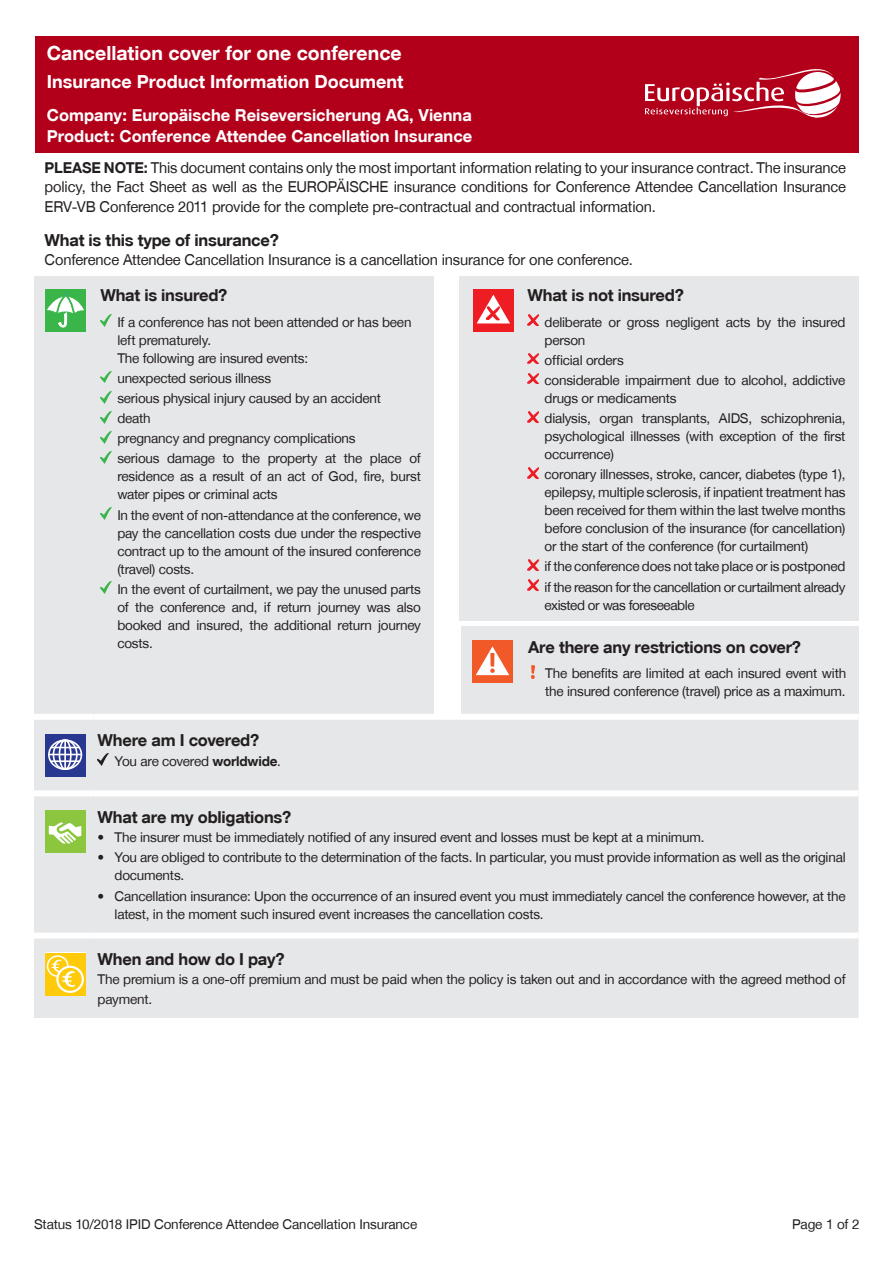
<style>
.page{position:relative;width:893px;height:1263px;background:#fff}
.page>*{position:absolute;margin:0;border:0;box-sizing:border-box;transform-origin:0 0}
.Form_title{font:19.5px "Helvetica Fet";color:#fff}
.Form_sub_title{font:18px "Helvetica Fet";color:#fff}
.Überschrift_2_-_Frag{font:16.5px "Helvetica Fet";letter-spacing:-.015em;color:#231f20}
.Company_Product_head{font:16.5px "Helvetica Fet";color:#fff}
.Form_intro{font:15px/19.5px "Helvetica Nor";letter-spacing:-.01em;color:#231f20;text-align:justify}
.Covered_bullets{font:13.5px/18px "Helvetica Nor";letter-spacing:-.015em;color:#231f20}
.Fließtext_ohne_Aufz{font:13.5px/19.5px "Helvetica Nor";letter-spacing:-.015em;color:#231f20}
.Impressium{font:13.5px "Helvetica Nor";letter-spacing:-.01em;color:#231f20}
.s1{font-family:"Helvetica Fet"}
</style>
<div class="page">
<div style="left:34px;top:276px;width:400px;height:439px;background:#e6e7e9"></div>
<div style="left:459px;top:276px;width:400px;height:345px;background:#e6e7e9"></div>
<svg style="left:100px;top:315px;width:11px;height:12px"></svg>
<svg style="left:100px;top:371px;width:11px;height:12px"></svg>
<svg style="left:100px;top:391px;width:11px;height:12px"></svg>
<svg style="left:100px;top:411px;width:11px;height:12px"></svg>
<svg style="left:100px;top:431px;width:11px;height:12px"></svg>
<svg style="left:100px;top:451px;width:11px;height:12px"></svg>
<svg style="left:100px;top:508px;width:11px;height:12px"></svg>
<svg style="left:100px;top:582px;width:11px;height:12px"></svg>
<svg style="left:527px;top:315px;width:11px;height:11px"></svg>
<svg style="left:527px;top:353px;width:11px;height:11px"></svg>
<svg style="left:527px;top:373px;width:11px;height:11px"></svg>
<svg style="left:527px;top:411px;width:11px;height:11px"></svg>
<svg style="left:527px;top:467px;width:11px;height:11px"></svg>
<svg style="left:527px;top:559px;width:11px;height:11px"></svg>
<svg style="left:527px;top:580px;width:11px;height:10px"></svg>
<div style="left:461px;top:626px;width:398px;height:88px;background:#e6e7e9"></div>
<svg style="left:531px;top:665px;width:4px;height:13px"></svg>
<div style="left:34px;top:720px;width:824px;height:298px;background:#e6e7e9"></div>
<div style="left:93px;top:714px;width:765px;height:6px;background:#fff"></div>
<div style="left:93px;top:790px;width:765px;height:6px;background:#fff"></div>
<div style="left:93px;top:932px;width:765px;height:6px;background:#fff"></div>
<div style="left:34px;top:714px;width:59px;height:6px;background:#fff"></div>
<div style="left:34px;top:790px;width:59px;height:6px;background:#fff"></div>
<div style="left:34px;top:932px;width:59px;height:6px;background:#fff"></div>
<svg style="left:45px;top:734px;width:41px;height:42px"></svg>
<div style="left:48px;top:739px;width:34px;height:31px;border:2px solid #fff;border-radius:50%"></div>
<div style="left:53px;top:739px;width:25px;height:31px;border:2px solid #fff;border-radius:50%"></div>
<div style="left:59px;top:739px;width:13px;height:31px;border:2px solid #fff;border-radius:50%"></div>
<hr style="left:64px;top:740px;width:2px;height:30px;background:#fff">
<svg style="left:51px;top:747px;width:29px;height:1px"></svg>
<hr style="left:51px;top:760px;width:29px;height:2px;background:#fff">
<hr style="left:49px;top:754px;width:32px;height:1px;background:#fff">
<svg style="left:98px;top:754px;width:10px;height:12px"></svg>
<div style="left:45px;top:810px;width:41px;height:43px;background:#8bc63e"></div>
<svg style="left:49px;top:822px;width:33px;height:22px"></svg>
<div style="left:45px;top:952px;width:41px;height:43px;background:#fff"></div>
<div style="left:45px;top:953px;width:41px;height:42px;background:#feca0a"></div>
<div style="left:47px;top:955px;width:22px;height:22px;border:2px solid #fff;border-radius:50%"></div>
<svg style="left:57px;top:967px;width:26px;height:25px"></svg>
<div style="left:56px;top:966px;width:28px;height:27px;border:2px solid #fff;border-radius:50%"></div>
<svg style="left:51px;top:959px;width:25px;height:29px"></svg>
<div style="left:472px;top:641px;width:41px;height:42px;background:#f15929"></div>
<svg style="left:476px;top:646px;width:33px;height:29px"></svg>
<div style="left:45px;top:289px;width:41px;height:42px;background:#3ab54a"></div>
<svg style="left:47px;top:292px;width:37px;height:35px"></svg>
<div style="left:473px;top:289px;width:41px;height:42px;background:#ee1d23"></div>
<svg style="left:477px;top:295px;width:33px;height:28px"></svg>
<div style="left:35px;top:36px;width:824px;height:117px;background:#b2001a"></div>
<svg style="left:645px;top:69px;width:196px;height:49px"></svg>
<p class="Form_title" style="left:47px;top:41px;width:356px">Cancellation cover for one conference</p>
<p class="Form_sub_title" style="left:47px;top:71px;width:358px">Insurance Product Information Document</p>
<p class="Company_Product_head" style="left:47px;top:105px;width:427px">Company: Europäische Reiseversicherung AG, Vienna</p>
<p class="Company_Product_head" style="left:47px;top:126px;width:427px">Product: Conference Attendee Cancellation Insurance</p>
<p class="Form_intro" style="left:45px;top:157px;width:803px"><span class="s1">PLEASE NOTE:</span> This document contains only the most important information relating to your insurance contract. The insurance policy, the Fact Sheet as well as the EUROPÄISCHE insurance conditions for Conference Attendee Cancellation Insurance ERV-VB Conference 2011 provide for the complete pre-contractual and contractual information.</p>
<p class="Überschrift_2_-_Frag" style="left:45px;top:229px;width:236px">What is this type of insurance?</p>
<p class="Form_intro" style="left:45px;top:250px;width:590px">Conference Attendee Cancellation Insurance is a cancellation insurance for one conference.</p>
<p class="Überschrift_2_-_Frag" style="left:100px;top:285px;width:129px">What is insured?</p>
<p class="Covered_bullets" style="left:117px;top:313px;width:296px">If a conference has not been attended or has been left prematurely.<br>The following are insured events:</p>
<p class="Covered_bullets" style="left:117px;top:369px;width:155px">unexpected serious illness</p>
<p class="Covered_bullets" style="left:117px;top:389px;width:265px">serious physical injury caused by an accident</p>
<p class="Covered_bullets" style="left:117px;top:409px;width:35px">death</p>
<p class="Covered_bullets" style="left:117px;top:429px;width:240px">pregnancy and pregnancy complications</p>
<p class="Covered_bullets" style="left:117px;top:449px;width:305px;text-align:justify">serious damage to the property at the place of residence as a result of an act of God, fire, burst water pipes or criminal acts</p>
<p class="Covered_bullets" style="left:117px;top:506px;width:305px;text-align:justify">In the event of non-attendance at the conference, we pay the cancellation costs due under the respective contract up to the amount of the insured conference (travel) costs.</p>
<p class="Covered_bullets" style="left:117px;top:580px;width:305px;text-align:justify">In the event of curtailment, we pay the unused parts of the conference and, if return journey was also booked and insured, the additional return journey costs.</p>
<p class="Überschrift_2_-_Frag" style="left:527px;top:285px;width:158px">What is not insured?</p>
<p class="Covered_bullets" style="left:544px;top:313px;width:302px">deliberate or gross negligent acts by the insured person</p>
<p class="Covered_bullets" style="left:544px;top:351px;width:81px">official orders</p>
<p class="Covered_bullets" style="left:544px;top:371px;width:302px">considerable impairment due to alcohol, addictive drugs or medicaments</p>
<p class="Covered_bullets" style="left:544px;top:409px;width:302px;text-align:justify">dialysis, organ transplants, AIDS, schizophrenia, psychological illnesses (with exception of the first occurrence)</p>
<p class="Covered_bullets" style="left:544px;top:465px;width:302px;text-align:justify">coronary illnesses, stroke, cancer, diabetes (type 1), epilepsy, multiple sclerosis, if inpatient treatment has been received for them within the last twelve months before conclusion of the insurance (for cancellation) or the start of the conference (for curtailment)</p>
<p class="Covered_bullets" style="left:544px;top:557px;width:302px">if the conference does not take place or is postponed</p>
<p class="Covered_bullets" style="left:544px;top:578px;width:302px">if the reason for the cancellation or curtailment already existed or was foreseeable</p>
<p class="Überschrift_2_-_Frag" style="left:528px;top:637px;width:274px">Are there any restrictions on cover?</p>
<p class="Covered_bullets" style="left:545px;top:664px;width:303px">The benefits are limited at each insured event with the insured conference (travel) price as a maximum.</p>
<p class="Überschrift_2_-_Frag" style="left:98px;top:730px;width:163px">Where am I covered?</p>
<p class="Covered_bullets" style="left:115px;top:752px;width:168px">You are covered <span class="s1">worldwide</span>.</p>
<p class="Überschrift_2_-_Frag" style="left:98px;top:807px;width:195px">What are my obligations?</p>
<p class="Covered_bullets" style="left:98px;top:828px;width:608px">• The insurer must be immediately notified of any insured event and losses must be kept at a minimum.</p>
<p class="Covered_bullets" style="left:115px;top:848px;width:733px;text-indent:-17px">• You are obliged to contribute to the determination of the facts. In particular, you must provide information as well as the original documents.</p>
<p class="Covered_bullets" style="left:115px;top:887px;width:733px;text-indent:-17px">• Cancellation insurance: Upon the occurrence of an insured event you must immediately cancel the conference however, at the latest, in the moment such insured event increases the cancellation costs.</p>
<p class="Überschrift_2_-_Frag" style="left:98px;top:949px;width:188px">When and how do I pay?</p>
<p class="Fließtext_ohne_Aufz" style="left:98px;top:970px;width:750px">The premium is a one-off premium and must be paid when the policy is taken out and in accordance with the agreed method of payment.</p>
<p class="Impressium" style="left:34px;top:1216px;width:385px">Status 10/2018 IPID Conference Attendee Cancellation Insurance</p>
<p class="Impressium" style="left:792px;top:1216px;width:69px">Page 1 of 2</p>
</div>
